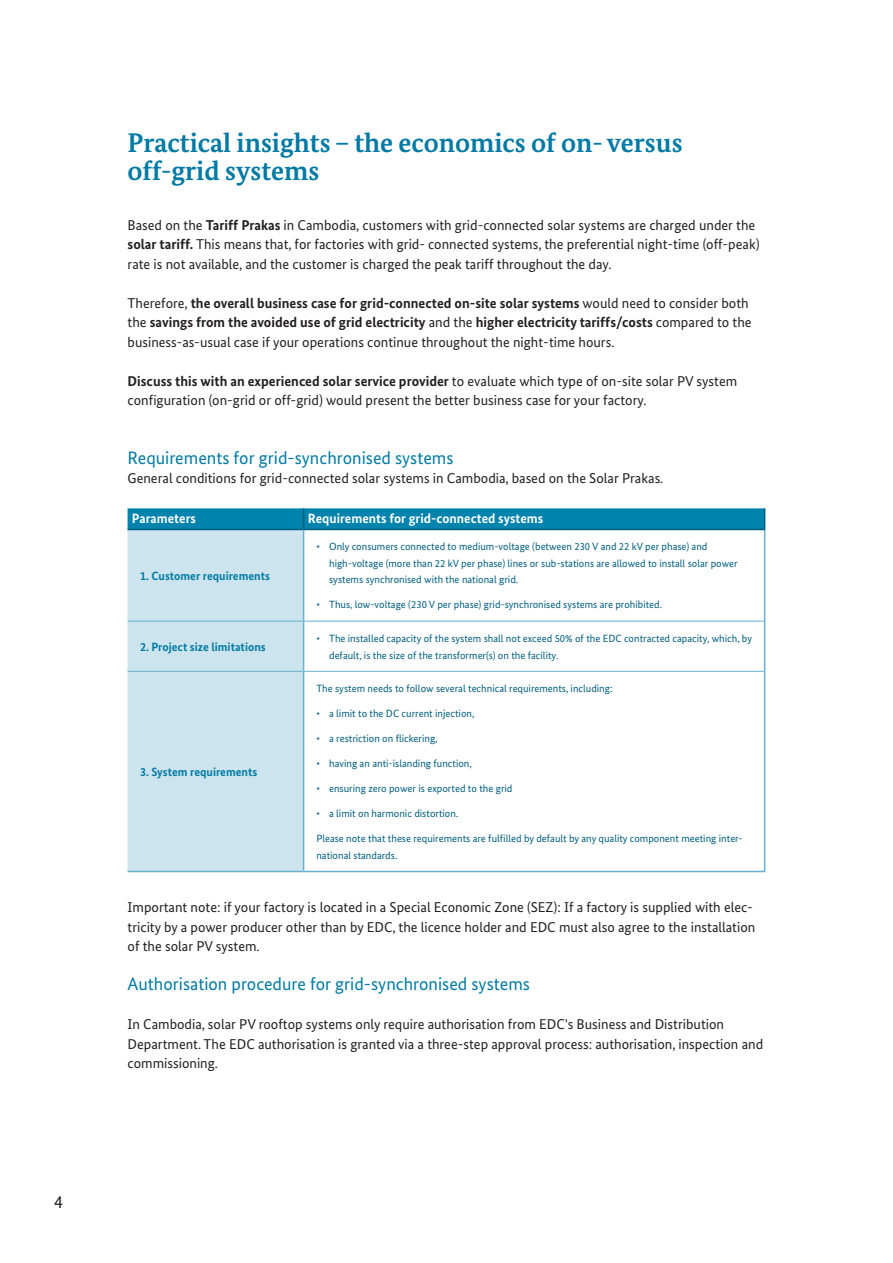
<style>
.page{position:relative;width:893px;height:1263px;background:#fff}
.page>*{position:absolute;margin:0;border:0;box-sizing:border-box;transform-origin:0 0}
.t1{font:700 27px/28.5px "Bundes Serif";color:#007aa4}
.body{font:18px "Bundes Sans";color:#007aa4}
.t2{font:18px "Bundes Sans";color:#231f20}
.body-2{font:14.25px/19.5px "Bundes Sans";color:#231f20}
.Tabelle_Head_neg{font:700 13.5px "Bundes Sans";color:#fff}
.Tabelle_Links_bold{font:700 12px "Bundes Sans";color:#007aa4}
.Tabelle_Inhalt_bulle{font:10.5px/16.5px "Bundes Sans";color:#005e80}
.s1{font-weight:700}
</style>
<div class="page">
<div style="left:128px;top:530px;width:175px;height:341px;background:#cce4ed"></div>
<svg style="left:304px;top:530px;width:460px;height:341px"></svg>
<hr style="left:303px;top:530px;width:1px;height:91px;background:#67b0ce">
<hr style="left:303px;top:621px;width:1px;height:50px;background:#67b0ce">
<hr style="left:303px;top:671px;width:1px;height:200px;background:#67b0ce">
<hr style="left:764px;top:530px;width:1px;height:91px;background:#67b0ce">
<svg style="left:128px;top:508px;width:637px;height:21px;background:#0484ac"></svg>
<hr style="left:128px;top:529px;width:176px;height:1px;background:#005e80">
<hr style="left:304px;top:529px;width:461px;height:1px;background:#005e80">
<hr style="left:764px;top:621px;width:1px;height:50px;background:#67b0ce">
<hr style="left:764px;top:671px;width:1px;height:200px;background:#67b0ce">
<hr style="left:128px;top:621px;width:176px;height:1px;background:#67b0ce">
<hr style="left:304px;top:621px;width:460px;height:1px;background:#67b0ce">
<hr style="left:128px;top:671px;width:176px;height:1px;background:#67b0ce">
<hr style="left:304px;top:671px;width:460px;height:1px;background:#67b0ce">
<hr style="left:128px;top:871px;width:176px;height:1px;background:#67b0ce">
<hr style="left:304px;top:871px;width:461px;height:1px;background:#67b0ce">
<p class="t2" style="left:54px;top:1191px;width:10px">4</p>
<h1 class="t1" style="left:128px;top:128px;width:556px">Practical insights – the economics of on- versus off-grid systems</h1>
<p class="body-2" style="left:128px;top:215px;width:634px">Based on the <span class="s1">Tariff Prakas</span> in Cambodia, customers with grid-connected solar systems are charged under the <span class="s1">solar tariff.</span> This means that, for factories with grid- connected systems, the preferential night-time (off-peak) rate is not available, and the customer is charged the peak tariff throughout the day.</p>
<p class="body-2" style="left:128px;top:293px;width:626px">Therefore, <span class="s1">the overall business case for grid-connected on-site solar systems</span> would need to consider both the <span class="s1">savings from the avoided use of grid electricity</span> and the <span class="s1">higher electricity tariffs/costs</span> compared to the business-as-usual case if your operations continue throughout the night-time hours.</p>
<p class="body-2" style="left:128px;top:371px;width:611px"><span class="s1">Discuss this with an experienced solar service provider</span> to evaluate which type of on-site solar PV system configuration (on-grid or off-grid) would present the better business case for your factory.</p>
<h2 class="body" style="left:128px;top:446px;width:328px">Requirements for grid-synchronised systems</h2>
<p class="body-2" style="left:128px;top:468px;width:537px">General conditions for grid-connected solar systems in Cambodia, based on the Solar Prakas.</p>
<p class="Tabelle_Head_neg" style="left:132px;top:510px;width:66px">Parameters</p>
<p class="Tabelle_Head_neg" style="left:308px;top:510px;width:237px">Requirements for grid-connected systems</p>
<p class="Tabelle_Links_bold" style="left:140px;top:568px;width:131px">1. Customer requirements</p>
<p class="Tabelle_Inhalt_bulle" style="left:329px;top:538px;width:410px;text-indent:-13px">• Only consumers connected to medium-voltage (between 230 V and 22 kV per phase) and high-voltage (more than 22 kV per phase) lines or sub-stations are allowed to install solar power systems synchronised with the national grid.</p>
<p class="Tabelle_Inhalt_bulle" style="left:316px;top:596px;width:347px">• Thus, low-voltage (230 V per phase) grid-synchronised systems are prohibited.</p>
<p class="Tabelle_Links_bold" style="left:140px;top:639px;width:127px">2. Project size limitations</p>
<p class="Tabelle_Inhalt_bulle" style="left:329px;top:630px;width:424px;text-indent:-13px">• The installed capacity of the system shall not exceed 50% of the EDC contracted capacity, which, by default, is the size of the transformer(s) on the facility.</p>
<p class="Tabelle_Links_bold" style="left:140px;top:765px;width:118px">3. System requirements</p>
<p class="Tabelle_Inhalt_bulle" style="left:316px;top:680px;width:298px">The system needs to follow several technical requirements, including:</p>
<p class="Tabelle_Inhalt_bulle" style="left:316px;top:705px;width:160px">• a limit to the DC current injection,</p>
<p class="Tabelle_Inhalt_bulle" style="left:316px;top:730px;width:123px">• a restriction on flickering,</p>
<p class="Tabelle_Inhalt_bulle" style="left:316px;top:755px;width:157px">• having an anti-islanding function,</p>
<p class="Tabelle_Inhalt_bulle" style="left:316px;top:780px;width:198px">• ensuring zero power is exported to the grid</p>
<p class="Tabelle_Inhalt_bulle" style="left:316px;top:805px;width:143px">• a limit on harmonic distortion.</p>
<p class="Tabelle_Inhalt_bulle" style="left:316px;top:830px;width:428px">Please note that these requirements are fulfilled by default by any quality component meeting inter&shy;national standards.</p>
<p class="body-2" style="left:128px;top:897px;width:629px">Important note: if your factory is located in a Special Economic Zone (SEZ): If a factory is supplied with elec&shy;tricity by a power producer other than by EDC, the licence holder and EDC must also agree to the installation of the solar PV system.</p>
<p class="body" style="left:128px;top:973px;width:404px">Authorisation procedure for grid-synchronised systems</p>
<p class="body-2" style="left:128px;top:1014px;width:637px">In Cambodia, solar PV rooftop systems only require authorisation from EDC's Business and Distribution<br>Department. The EDC authorisation is granted via a three-step approval process: authorisation, inspection and commissioning.</p>
</div>
